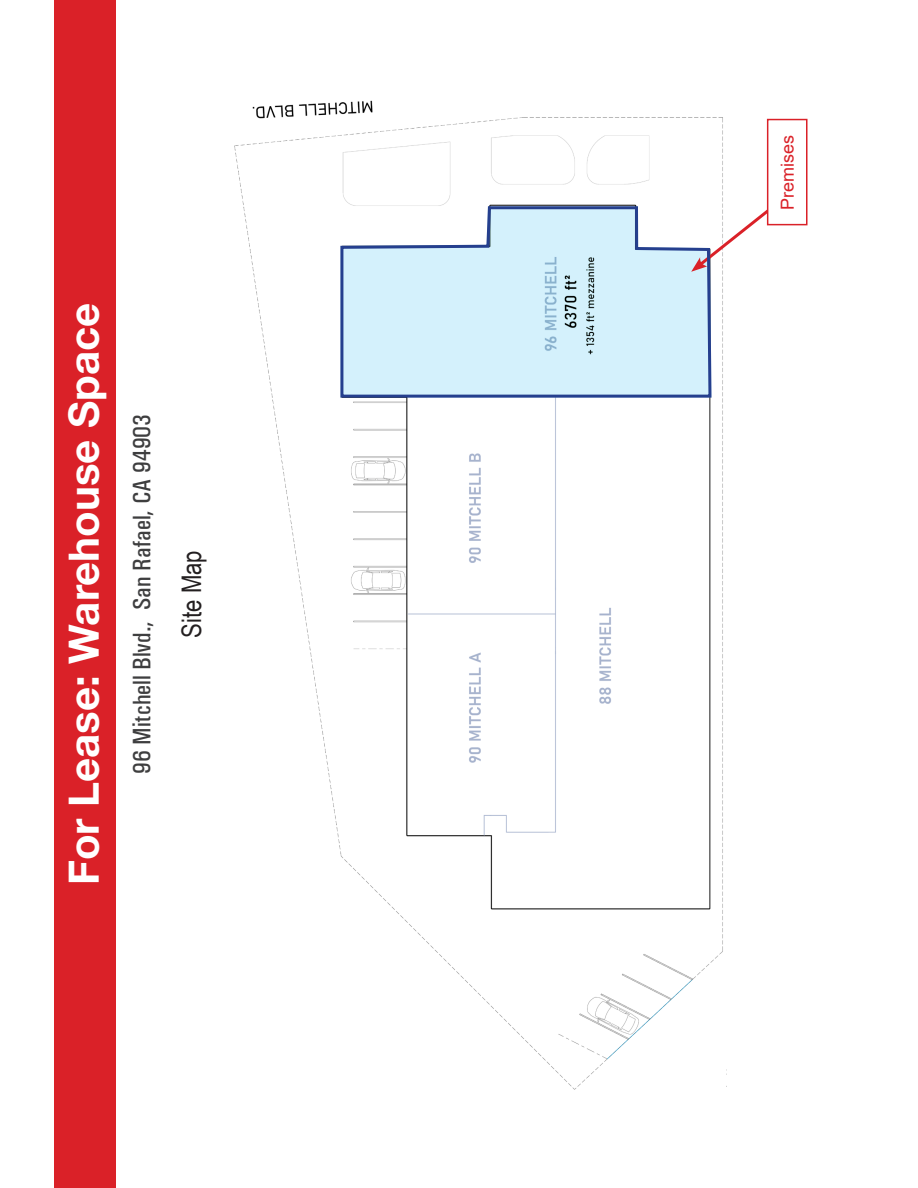
<style>
.page{position:relative;width:918px;height:1188px;background:#fff}
.page>*{position:absolute;margin:0;border:0;box-sizing:border-box;transform-origin:0 0}
.t1{font:700 42px "Helvetica Neue LT Std";color:#fff}
.t2{font:27px "Arial Narrow";color:#231f20}
.t3{font:500 condensed 25.5px "Univers";color:#3e3e3f}
.t4{font:18px "Arial";color:#da2128}
</style>
<div class="page">
<div style="left:54px;top:0;width:62px;height:1188px;background:#da2128"></div>
<img style="left:234px;top:100px;width:573px;height:990px">
<div style="left:485px;top:648px;width:46px;height:107px;background:#fff"></div>
<div style="left:617px;top:609px;width:46px;height:107px;background:#fff"></div>
<div style="left:488px;top:456px;width:46px;height:106px;background:#fff"></div>
<svg style="left:625px;top:109px;width:166px;height:337px"></svg>
<div style="left:768px;top:120px;width:39px;height:105px;background:#fff"></div>
<div style="left:767px;top:119px;width:41px;height:106px;border:2px solid #da2128"></div>
<svg style="left:339px;top:205px;width:374px;height:194px;background:#cfe8f4"></svg>
<h1 class="t1" style="left:58px;top:885px;width:584px;rotate:-90deg">For Lease: Warehouse Space</h1>
<p class="t3" style="left:127px;top:774px;width:361px;rotate:-90deg">96 Mitchell Blvd., San Rafael, CA 94903</p>
<p class="t2" style="left:172px;top:638px;width:89px;rotate:-90deg">Site Map</p>
<p class="t4" style="left:775px;top:210px;width:77px;rotate:-90deg">Premises</p>
</div>
